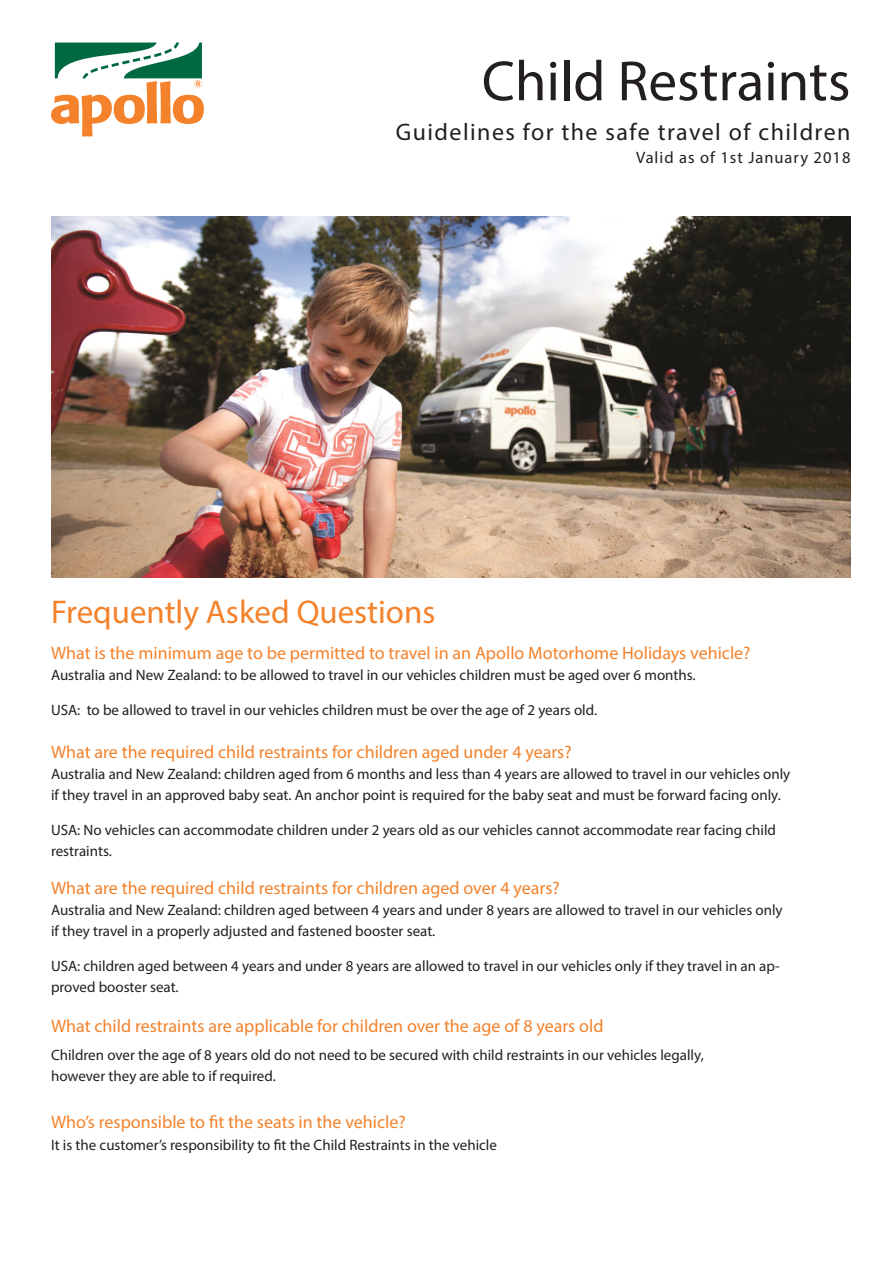
<style>
.page{position:relative;width:893px;height:1263px;background:#fff}
.page>*{position:absolute;margin:0;border:0;box-sizing:border-box;transform-origin:0 0}
.t1{font:57px "Myriad Pro";color:#231f20}
.t2{font:33px "Myriad Pro";color:#f4822b}
.t3{font:24px "Myriad Pro";letter-spacing:.06em;color:#231f20}
.t4{font:18px "Myriad Pro";color:#f4822b}
.t5{font:16.5px "Myriad Pro";letter-spacing:.06em;color:#231f20}
.t6{font:15px/21px "Myriad Pro";color:#231f20}
</style>
<div class="page">
<svg style="left:51px;top:43px;width:153px;height:94px"></svg>
<img style="left:51px;top:217px;width:799px;height:360px">
<p class="t1" style="left:482px;top:46px;width:370px">Child Restraints</p>
<p class="t3" style="left:396px;top:117px;width:456px">Guidelines for the safe travel of children</p>
<p class="t5" style="left:636px;top:147px;width:216px">Valid as of 1st January 2018</p>
<p class="t2" style="left:51px;top:591px;width:386px">Frequently Asked Questions</p>
<p class="t4" style="left:51px;top:642px;width:701px">What is the minimum age to be permitted to travel in an Apollo Motorhome Holidays vehicle?</p>
<p class="t6" style="left:51px;top:664px;width:646px">Australia and New Zealand: to be allowed to travel in our vehicles children must be aged over 6 months.</p>
<p class="t6" style="left:51px;top:699px;width:548px">USA: to be allowed to travel in our vehicles children must be over the age of 2 years old.</p>
<p class="t4" style="left:51px;top:741px;width:522px">What are the required child restraints for children aged under 4 years?</p>
<p class="t6" style="left:51px;top:763px;width:741px">Australia and New Zealand: children aged from 6 months and less than 4 years are allowed to travel in our vehicles only if they travel in an approved baby seat. An anchor point is required for the baby seat and must be forward facing only.</p>
<p class="t6" style="left:51px;top:819px;width:727px">USA: No vehicles can accommodate children under 2 years old as our vehicles cannot accommodate rear facing child restraints.</p>
<p class="t4" style="left:51px;top:877px;width:510px">What are the required child restraints for children aged over 4 years?</p>
<p class="t6" style="left:51px;top:899px;width:733px">Australia and New Zealand: children aged between 4 years and under 8 years are allowed to travel in our vehicles only if they travel in a properly adjusted and fastened booster seat.</p>
<p class="t6" style="left:51px;top:955px;width:730px">USA: children aged between 4 years and under 8 years are allowed to travel in our vehicles only if they travel in an ap&shy;proved booster seat.</p>
<p class="t4" style="left:51px;top:1015px;width:554px">What child restraints are applicable for children over the age of 8 years old</p>
<p class="t6" style="left:51px;top:1044px;width:654px">Children over the age of 8 years old do not need to be secured with child restraints in our vehicles legally, however they are able to if required.</p>
<p class="t4" style="left:51px;top:1111px;width:356px">Who’s responsible to fit the seats in the vehicle?</p>
<p class="t6" style="left:51px;top:1134px;width:447px">It is the customer’s responsibility to fit the Child Restraints in the vehicle</p>
</div>
